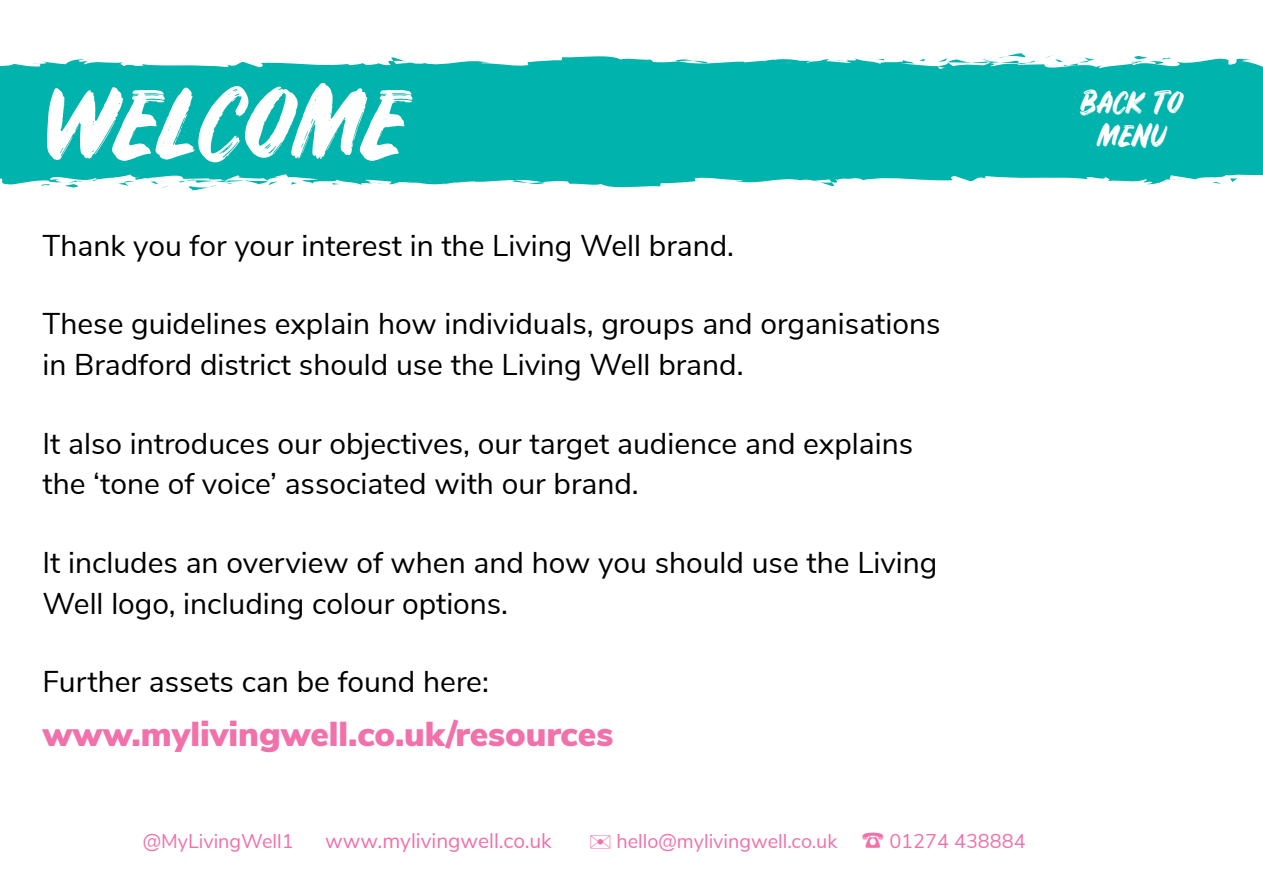
<style>
.page{position:relative;width:1263px;height:893px;background:#fff}
.page>*{position:absolute;margin:0;border:0;box-sizing:border-box;transform-origin:0 0}
.t1{font:91.5px "Rustico";color:#fff}
.t2{font:900 34.5px "Nunito Sans";color:#f171ab}
.t3{font:30px/40.5px "Nunito Sans";color:#000}
.t4{font:28.5px/33px "Rustico";color:#fff;text-align:center}
.t5{font:19.95px "Nunito Sans";color:#f171ab}
.s1{font-size:21px}
</style>
<div class="page">
<svg style="left:1011px;top:53px;width:13px;height:2px"></svg>
<svg style="left:0;top:55px;width:1263px;height:134px;background:#1ebcb6"></svg>
<svg style="left:1185px;top:155px;width:10px;height:3px"></svg>
<svg style="left:924px;top:93px;width:9px;height:3px"></svg>
<svg style="left:652px;top:154px;width:6px;height:2px"></svg>
<svg style="left:331px;top:183px;width:10px;height:2px"></svg>
<svg style="left:368px;top:180px;width:43px;height:7px"></svg>
<svg style="left:332px;top:165px;width:39px;height:8px"></svg>
<svg style="left:667px;top:165px;width:3px;height:6px"></svg>
<svg style="left:811px;top:148px;width:24px;height:7px"></svg>
<svg style="left:1228px;top:96px;width:8px;height:2px"></svg>
<svg style="left:1109px;top:91px;width:13px;height:4px"></svg>
<svg style="left:1005px;top:95px;width:14px;height:5px"></svg>
<svg style="left:178px;top:144px;width:145px;height:46px"></svg>
<svg style="left:675px;top:57px;width:210px;height:29px;background:#25beb9"></svg>
<svg style="left:420px;top:157px;width:86px;height:27px;background:#0fb7b1"></svg>
<h1 class="t1" style="left:43px;top:69px;width:368px">WELCOME</h1>
<p class="t4" style="left:1081px;top:86px;width:103px">BACK TO<br>MENU</p>
<p class="t3" style="left:43px;top:223px;width:693px">Thank you for your interest in the Living Well brand.</p>
<p class="t3" style="left:43px;top:302px;width:899px">These guidelines explain how individuals, groups and organisations in Bradford district should use the Living Well brand.</p>
<p class="t3" style="left:43px;top:421px;width:872px">It also introduces our objectives, our target audience and explains the ‘tone of voice’ associated with our brand.</p>
<p class="t3" style="left:43px;top:541px;width:896px">It includes an overview of when and how you should use the Living<br>Well logo, including colour options.</p>
<p class="t3" style="left:43px;top:660px;width:448px">Further assets can be found here:</p>
<p class="t2" style="left:43px;top:708px;width:572px">www.mylivingwell.co.uk/resources</p>
<p class="t5" style="left:143px;top:826px;width:152px">@MyLivingWell1</p>
<p class="t5" style="left:325px;top:826px;width:702px"><span class="s1">www.mylivingwell.co.uk</span> ✉ hello@mylivingwell.co.uk ☎ 01274 438884</p>
</div>
